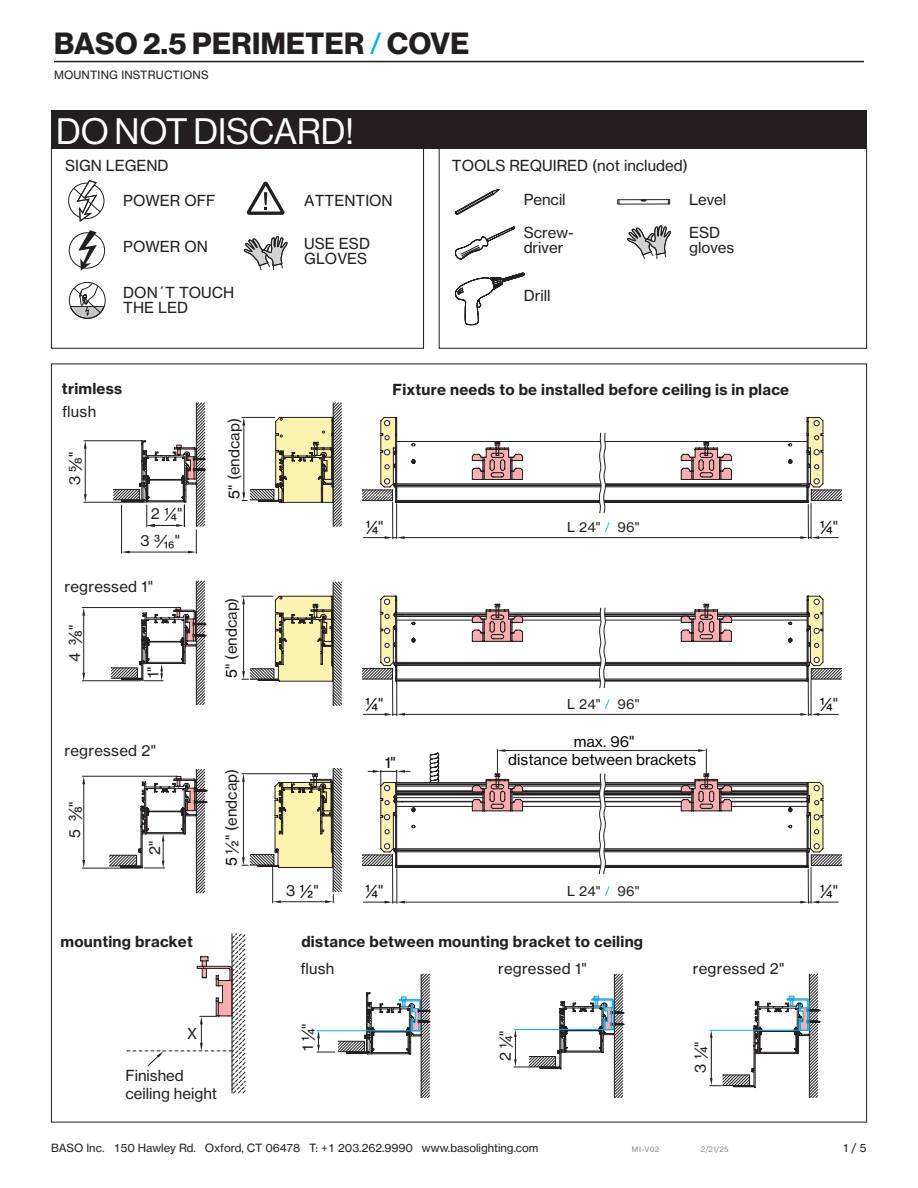
<style>
.page{position:relative;width:918px;height:1188px;background:#fff}
.page>*{position:absolute;margin:0;border:0;box-sizing:border-box;transform-origin:0 0}
.t1{font:36px "N Haas Grotesk DS Pro 55 Rg";color:#fff}
.t2{font:30px "N Haas Grotesk DS Pro 75 Bd";letter-spacing:.015em;color:#231f20}
.t3{font:15px/14.9px "N Haas Grotesk TX Pro 55 Rg";color:#231f20}
.t4{font:15px "N Haas Grotesk TX Pro 75 Bd";letter-spacing:.015em;color:#231f20}
.t5{font:15px/18px "N Haas Grotesk TX Pro 55 Rg";color:#040503;text-align:center}
.t6{font:13.5px "N Haas Grotesk TX Pro 55 Rg";letter-spacing:.015em;color:#231f20}
.t7{font:11.25px "N Haas Grotesk TX Pro 55 Rg";color:#231f20}
.t8{font:7.5px "N Haas Grotesk TX Pro 55 Rg";letter-spacing:.03em;color:#8a8c8f}
.s1{font-family:"N Haas Grotesk DS Pro 55 Rg";color:#00aeef}
.s2{color:#040503}
.s3{color:#231f20}
.s4{font-family:"N Haas Grotesk DS Pro 45 Lt";color:#00aeef}
</style>
<div class="page">
<svg style="left:362px;top:595px;width:480px;height:87px"></svg>
<svg style="left:495px;top:616px;width:238px;height:154px"></svg>
<svg style="left:362px;top:770px;width:480px;height:98px"></svg>
<svg style="left:242px;top:402px;width:600px;height:125px"></svg>
<hr style="left:242px;top:417px;width:33px;height:1px;background:#231f20">
<svg style="left:242px;top:581px;width:100px;height:125px"></svg>
<hr style="left:242px;top:596px;width:31px;height:1px;background:#231f20">
<svg style="left:242px;top:768px;width:100px;height:135px"></svg>
<svg style="left:363px;top:536px;width:42px;height:3px"></svg>
<hr style="left:392px;top:502px;width:1px;height:37px;background:#231f20">
<hr style="left:396px;top:504px;width:1px;height:35px;background:#231f20">
<hr style="left:402px;top:537px;width:400px;height:1px;background:#231f20">
<svg style="left:800px;top:536px;width:38px;height:3px"></svg>
<hr style="left:808px;top:505px;width:1px;height:34px;background:#231f20">
<hr style="left:811px;top:503px;width:1px;height:36px;background:#231f20">
<svg style="left:68px;top:180px;width:37px;height:91px"></svg>
<svg style="left:247px;top:181px;width:37px;height:34px"></svg>
<svg style="left:455px;top:189px;width:45px;height:26px"></svg>
<svg style="left:243px;top:225px;width:428px;height:101px"></svg>
<div style="left:617px;top:199px;width:53px;height:6px;border:1px solid #231f20"></div>
<svg style="left:640px;top:199px;width:29px;height:6px"></svg>
<svg style="left:69px;top:282px;width:37px;height:37px"></svg>
<svg style="left:317px;top:973px;width:114px;height:125px"></svg>
<svg style="left:126px;top:933px;width:120px;height:161px"></svg>
<svg style="left:497px;top:433px;width:210px;height:441px"></svg>
<hr style="left:83px;top:614px;width:1px;height:60px;background:#231f20">
<svg style="left:82px;top:608px;width:3px;height:8px"></svg>
<svg style="left:82px;top:673px;width:3px;height:7px"></svg>
<hr style="left:82px;top:680px;width:59px;height:1px;background:#231f20">
<hr style="left:82px;top:607px;width:95px;height:1px;background:#231f20">
<hr style="left:83px;top:784px;width:1px;height:78px;background:#231f20">
<svg style="left:82px;top:777px;width:3px;height:7px"></svg>
<svg style="left:82px;top:860px;width:3px;height:8px"></svg>
<hr style="left:82px;top:868px;width:59px;height:1px;background:#231f20">
<hr style="left:82px;top:776px;width:95px;height:1px;background:#231f20">
<hr style="left:85px;top:448px;width:1px;height:48px;background:#231f20">
<svg style="left:84px;top:442px;width:3px;height:7px"></svg>
<svg style="left:84px;top:494px;width:3px;height:8px"></svg>
<hr style="left:84px;top:502px;width:58px;height:1px;background:#231f20">
<hr style="left:84px;top:441px;width:58px;height:1px;background:#231f20">
<svg style="left:363px;top:713px;width:42px;height:3px"></svg>
<hr style="left:392px;top:680px;width:1px;height:36px;background:#231f20">
<hr style="left:397px;top:682px;width:1px;height:34px;background:#231f20">
<hr style="left:402px;top:714px;width:400px;height:1px;background:#231f20">
<svg style="left:800px;top:713px;width:38px;height:3px"></svg>
<hr style="left:808px;top:681px;width:1px;height:35px;background:#231f20">
<hr style="left:811px;top:680px;width:1px;height:36px;background:#231f20">
<svg style="left:363px;top:901px;width:42px;height:2px"></svg>
<hr style="left:392px;top:866px;width:1px;height:37px;background:#231f20">
<hr style="left:397px;top:869px;width:1px;height:34px;background:#231f20">
<hr style="left:402px;top:902px;width:400px;height:1px;background:#231f20">
<svg style="left:800px;top:901px;width:38px;height:2px"></svg>
<hr style="left:808px;top:869px;width:1px;height:34px;background:#231f20">
<hr style="left:811px;top:868px;width:1px;height:35px;background:#231f20">
<svg style="left:698px;top:749px;width:8px;height:3px"></svg>
<svg style="left:497px;top:749px;width:8px;height:3px"></svg>
<hr style="left:317px;top:1030px;width:104px;height:1px;background:#00aeef">
<svg style="left:514px;top:973px;width:307px;height:125px"></svg>
<svg style="left:109px;top:402px;width:99px;height:492px"></svg>
<div style="left:439px;top:148px;width:428px;height:201px;border:1px solid #231f20"></div>
<div style="left:51px;top:148px;width:373px;height:201px;border:1px solid #231f20"></div>
<hr style="left:54px;top:61px;width:810px;height:1px;background:#231f20">
<div style="left:51px;top:111px;width:816px;height:38px;background:#231f20"></div>
<h2 class="t2" style="left:54px;top:26px;width:417px">BASO 2.5 PERIMETER <span class="s1">/</span> COVE</h2>
<p class="t7" style="left:54px;top:68px;width:156px">MOUNTING INSTRUCTIONS</p>
<p class="t1" style="left:56px;top:111px;width:299px">DO NOT DISCARD!</p>
<p class="t3" style="left:65px;top:158px;width:105px">SIGN LEGEND</p>
<p class="t3" style="left:452px;top:158px;width:237px">TOOLS REQUIRED (not included)</p>
<p class="t3" style="left:123px;top:193px;width:94px">POWER OFF</p>
<p class="t3" style="left:123px;top:239px;width:86px">POWER ON</p>
<p class="t3" style="left:123px;top:285px;width:113px">DON´T TOUCH<br>THE LED</p>
<p class="t4" style="left:62px;top:379px;width:62px">trimless</p>
<p class="t3" style="left:62px;top:405px;width:35px">flush</p>
<p class="t3" style="left:67px;top:485px;width:34px;rotate:-90deg">3 ⅝"</p>
<p class="t3" style="left:151px;top:506px;width:33px">2 ¼"</p>
<p class="t3" style="left:141px;top:533px;width:41px">3 3∕16"</p>
<p class="t3" style="left:65px;top:579px;width:90px">regressed 1"</p>
<p class="t3" style="left:67px;top:662px;width:39px;rotate:-90deg">4 ⅜"</p>
<p class="t3" style="left:146px;top:678px;width:13px;rotate:-90deg">1"</p>
<p class="t3" style="left:65px;top:743px;width:93px">regressed 2"</p>
<p class="t3" style="left:67px;top:838px;width:38px;rotate:-90deg">5 ⅜"</p>
<p class="t3" style="left:147px;top:855px;width:16px;rotate:-90deg">2"</p>
<p class="t3" style="left:226px;top:499px;width:82px;rotate:-90deg"><span class="s2">5</span>" (endcap)</p>
<p class="t3" style="left:224px;top:678px;width:82px;rotate:-90deg"><span class="s2">5</span>" (endcap)</p>
<p class="t3" style="left:224px;top:866px;width:99px;rotate:-90deg"><span class="s2">5</span> ½" (endcap)</p>
<p class="t3" style="left:524px;top:192px;width:44px">Pencil</p>
<p class="t3" style="left:689px;top:192px;width:39px">Level</p>
<p class="t3" style="left:304px;top:193px;width:90px">ATTENTION</p>
<p class="t3" style="left:304px;top:236px;width:67px">USE ESD<br>GLOVES</p>
<p class="t3" style="left:689px;top:225px;width:47px">ESD gloves</p>
<p class="t3" style="left:524px;top:225px;width:52px">Screw&shy;driver</p>
<p class="t3" style="left:524px;top:288px;width:28px">Drill</p>
<p class="t4" style="left:393px;top:380px;width:398px">Fixture needs to be installed before ceiling is in place</p>
<p class="t5" style="left:366px;top:517px;width:19px">¼<span class="s3">"</span></p>
<p class="t5" style="left:820px;top:517px;width:19px">¼<span class="s3">"</span></p>
<p class="t6" style="left:567px;top:519px;width:74px">L 24" <span class="s4">/</span> 96"</p>
<p class="t5" style="left:366px;top:694px;width:19px">¼<span class="s3">"</span></p>
<p class="t6" style="left:567px;top:695px;width:74px">L 24" <span class="s4">/</span> 96"</p>
<p class="t5" style="left:820px;top:694px;width:19px">¼<span class="s3">"</span></p>
<p class="t3" style="left:286px;top:883px;width:34px">3 <span class="s2">½</span>"</p>
<p class="t5" style="left:385px;top:754px;width:13px">1"</p>
<p class="t5" style="left:508px;top:732px;width:190px">max. 96"<br>distance between brackets</p>
<p class="t5" style="left:366px;top:882px;width:19px">¼<span class="s3">"</span></p>
<p class="t6" style="left:567px;top:883px;width:74px">L 24" <span class="s4">/</span> 96"</p>
<p class="t5" style="left:820px;top:882px;width:19px">¼<span class="s3">"</span></p>
<p class="t4" style="left:61px;top:932px;width:134px">mounting bracket</p>
<p class="t4" style="left:301px;top:932px;width:343px">distance between mounting bracket to ceiling</p>
<p class="t3" style="left:300px;top:961px;width:35px">flush</p>
<p class="t3" style="left:498px;top:961px;width:90px">regressed 1"</p>
<p class="t3" style="left:693px;top:961px;width:93px">regressed 2"</p>
<p class="t3" style="left:187px;top:1027px;width:12px">X</p>
<p class="t3" style="left:125px;top:1066px;width:93px;line-height:18px">Finished ceiling height</p>
<p class="t3" style="left:300px;top:1051px;width:29px;rotate:-90deg">1 ¼"</p>
<p class="t3" style="left:498px;top:1061px;width:32px;rotate:-90deg">2 ¼"</p>
<p class="t3" style="left:693px;top:1073px;width:33px;rotate:-90deg">3 ¼"</p>
<p class="t7" style="left:51px;top:1141px;width:489px">BASO Inc. 150 Hawley Rd. Oxford, CT 06478 T: +1 203.262.9990 www.basolighting.com</p>
<p class="t7" style="left:844px;top:1141px;width:25px">1 / 5</p>
<p class="t8" style="left:632px;top:1145px;width:29px">MI-V02</p>
<p class="t8" style="left:701px;top:1145px;width:29px">2/21/25</p>
</div>
